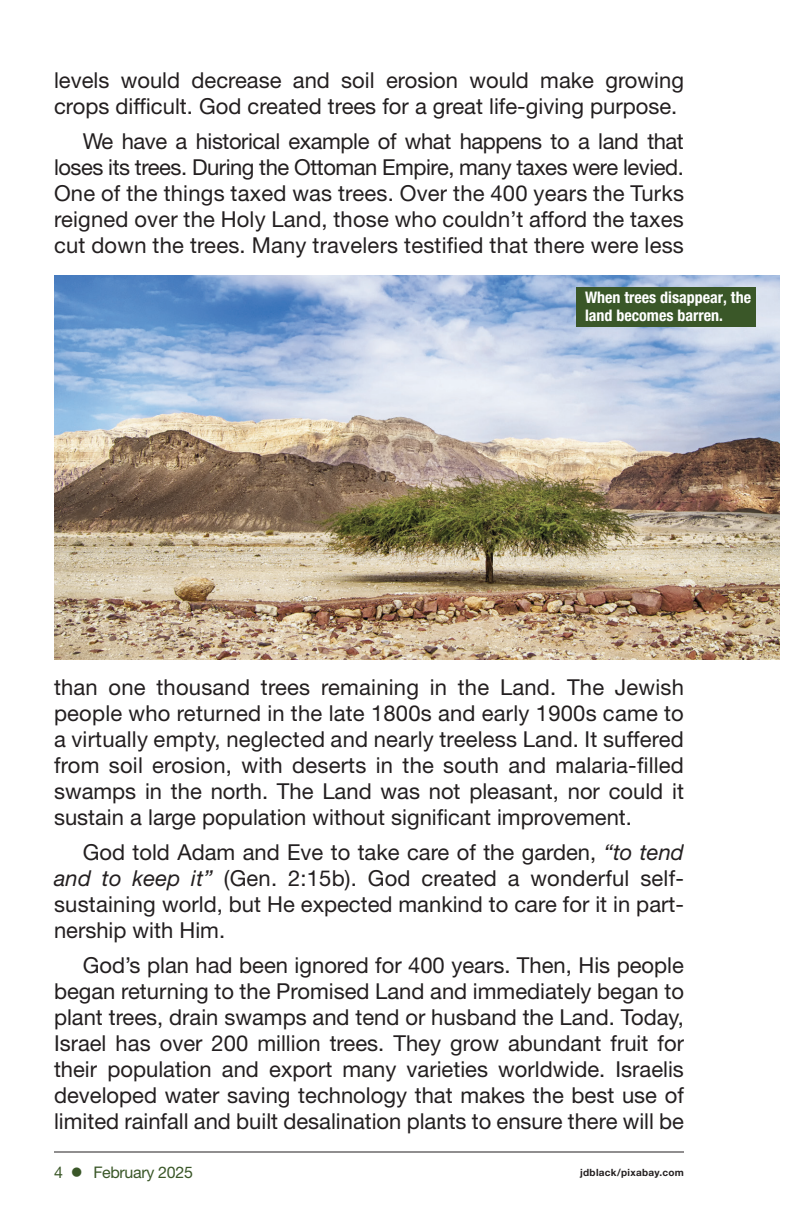
<style>
.page{position:relative;width:792px;height:1224px;background:#fff}
.page>*{position:absolute;margin:0;border:0;box-sizing:border-box;transform-origin:0 0}
.t1{font:22px/26px "Helvetica Neue LT Std";color:#231f20;text-align:justify}
.t2{font:700 condensed 16px/18px "Helvetica Neue LT Std";color:#fff}
.t3{font:16px "Helvetica Neue LT Std";letter-spacing:-.02em;color:#3a5728}
.t4{font:700 10px "Helvetica Neue LT Std";letter-spacing:.03em;color:#231f20}
.s1{font-style:italic}
</style>
<div class="page">
<hr style="left:54px;top:1152px;width:630px;height:1px;background:#231f20">
<img style="left:54px;top:275px;width:725px;height:385px">
<div style="left:576px;top:287px;width:180px;height:40px;background:#3a5728"></div>
<p class="t1" style="left:54px;top:67px;width:632px">levels would decrease and soil erosion would make growing crops difficult. God created trees for a great life-giving purpose.</p>
<p class="t1" style="left:54px;top:128px;width:632px;text-indent:29px">We have a historical example of what happens to a land that loses its trees. During the Ottoman Empire, many taxes were levied.<br>One of the things taxed was trees. Over the 400 years the Turks reigned over the Holy Land, those who couldn’t afford the taxes cut down the trees. Many travelers testified that there were less</p>
<p class="t2" style="left:585px;top:289px;width:168px">When trees disappear, the land becomes barren.</p>
<p class="t1" style="left:54px;top:674px;width:632px">than one thousand trees remaining in the Land. The Jewish people who returned in the late 1800s and early 1900s came to a virtually empty, neglected and nearly treeless Land. It suffered from soil erosion, with deserts in the south and malaria-filled swamps in the north. The Land was not pleasant, nor could it sustain a large population without significant improvement.</p>
<p class="t1" style="left:54px;top:839px;width:632px;text-indent:29px">God told Adam and Eve to take care of the garden, <span class="s1">“to tend and to keep it”</span> (Gen. 2:15b). God created a wonderful self&shy;sustaining world, but He expected mankind to care for it in part&shy;nership with Him.</p>
<p class="t1" style="left:54px;top:952px;width:632px;text-indent:29px">God’s plan had been ignored for 400 years. Then, His people began returning to the Promised Land and immediately began to plant trees, drain swamps and tend or husband the Land. Today, Israel has over 200 million trees. They grow abundant fruit for their population and export many varieties worldwide. Israelis developed water saving technology that makes the best use of limited rainfall and built desalination plants to ensure there will be</p>
<p class="t3" style="left:54px;top:1162px;width:140px">4 ● February 2025</p>
<p class="t4" style="left:580px;top:1167px;width:105px">jdblack/pixabay.com</p>
</div>
